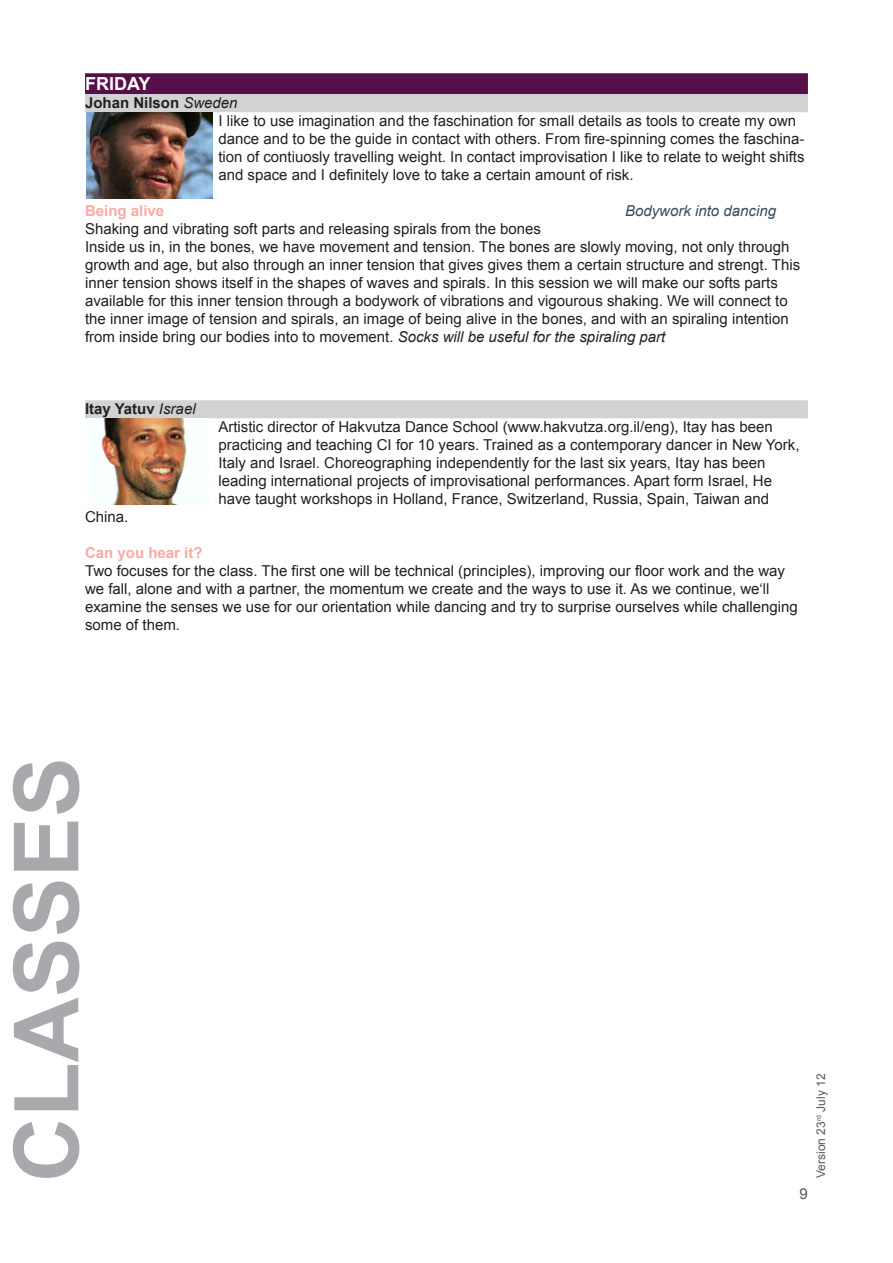
<style>
.page{position:relative;width:893px;height:1263px;background:#fff}
.page>*{position:absolute;margin:0;border:0;box-sizing:border-box;transform-origin:0 0}
.t1{font:700 90px "Arial";color:#a8a9ad}
.t2{font:700 18px "Arial";color:#fff}
.t3{font:15px/18px "Arial";color:#231f20}
.t4{font:700 15px "Arial";color:#f8aaa5}
.t5{font:italic 15px "Arial";color:#344d59}
.t6{font:700 15px "Arial";color:#231f20}
.t7{font:15px "Arial";color:#57585a}
.t8{font:12px "Arial";color:#57585a}
.s1{font-weight:700}
.s2{font-style:italic}
.s3{font-weight:400;font-style:italic}
</style>
<div class="page">
<div style="left:85px;top:73px;width:723px;height:21px;background:#570f49"></div>
<div style="left:85px;top:94px;width:723px;height:18px;background:#d1d2d4"></div>
<div style="left:85px;top:400px;width:723px;height:18px;background:#d1d2d4"></div>
<img style="left:87px;top:112px;width:126px;height:86px">
<img style="left:101px;top:418px;width:86px;height:86px">
<p class="t2" style="left:85px;top:72px;width:67px">FRIDAY</p>
<p class="t3" style="left:218px;top:94px;width:588px;text-indent:-133px"><span class="s1">Johan Nilson</span> <span class="s2">Sweden<br></span>I like to use imagination and the faschination for small details as tools to create my own dance and to be the guide in contact with others. From fire-spinning comes the faschina&shy;tion of contiuosly travelling weight. In contact improvisation I like to relate to weight shifts and space and I definitely love to take a certain amount of risk.</p>
<p class="t4" style="left:85px;top:201px;width:81px">Being alive</p>
<p class="t5" style="left:625px;top:201px;width:152px">Bodywork into dancing</p>
<p class="t3" style="left:85px;top:220px;width:717px">Shaking and vibrating soft parts and releasing spirals from the bones<br>Inside us in, in the bones, we have movement and tension. The bones are slowly moving, not only through growth and age, but also through an inner tension that gives gives them a certain structure and strengt. This inner tension shows itself in the shapes of waves and spirals. In this session we will make our softs parts available for this inner tension through a bodywork of vibrations and vigourous shaking. We will connect to the inner image of tension and spirals, an image of being alive in the bones, and with an spiraling intention from inside bring our bodies into to movement. <span class="s2">Socks will be useful for the spiraling part</span></p>
<p class="t6" style="left:85px;top:399px;width:112px">Itay Yatuv <span class="s3">Israel</span></p>
<p class="t3" style="left:218px;top:418px;width:583px">Artistic director of Hakvutza Dance School (www.hakvutza.org.il/eng), Itay has been practicing and teaching CI for 10 years. Trained as a contemporary dancer in New York, Italy and Israel. Choreographing independently for the last six years, Itay has been leading international projects of improvisational performances. Apart form Israel, He have taught workshops in Holland, France, Switzerland, Russia, Spain, Taiwan and</p>
<p class="t3" style="left:85px;top:508px;width:45px">China.</p>
<p class="t4" style="left:85px;top:543px;width:119px">Can you hear it?</p>
<p class="t3" style="left:85px;top:562px;width:714px">Two focuses for the class. The first one will be technical (principles), improving our floor work and the way we fall, alone and with a partner, the momentum we create and the ways to use it. As we continue, we‘ll examine the senses we use for our orientation while dancing and try to surprise ourselves while challenging some of them.</p>
<h1 class="t1" style="left:-13px;top:1182px;width:427px;rotate:-90deg">CLASSES</h1>
<p class="t7" style="left:800px;top:1184px;width:10px">9</p>
<p class="t8" style="left:813px;top:1178px;width:106px;rotate:-90deg">Version 23<sup>rd</sup> July 12</p>
</div>
